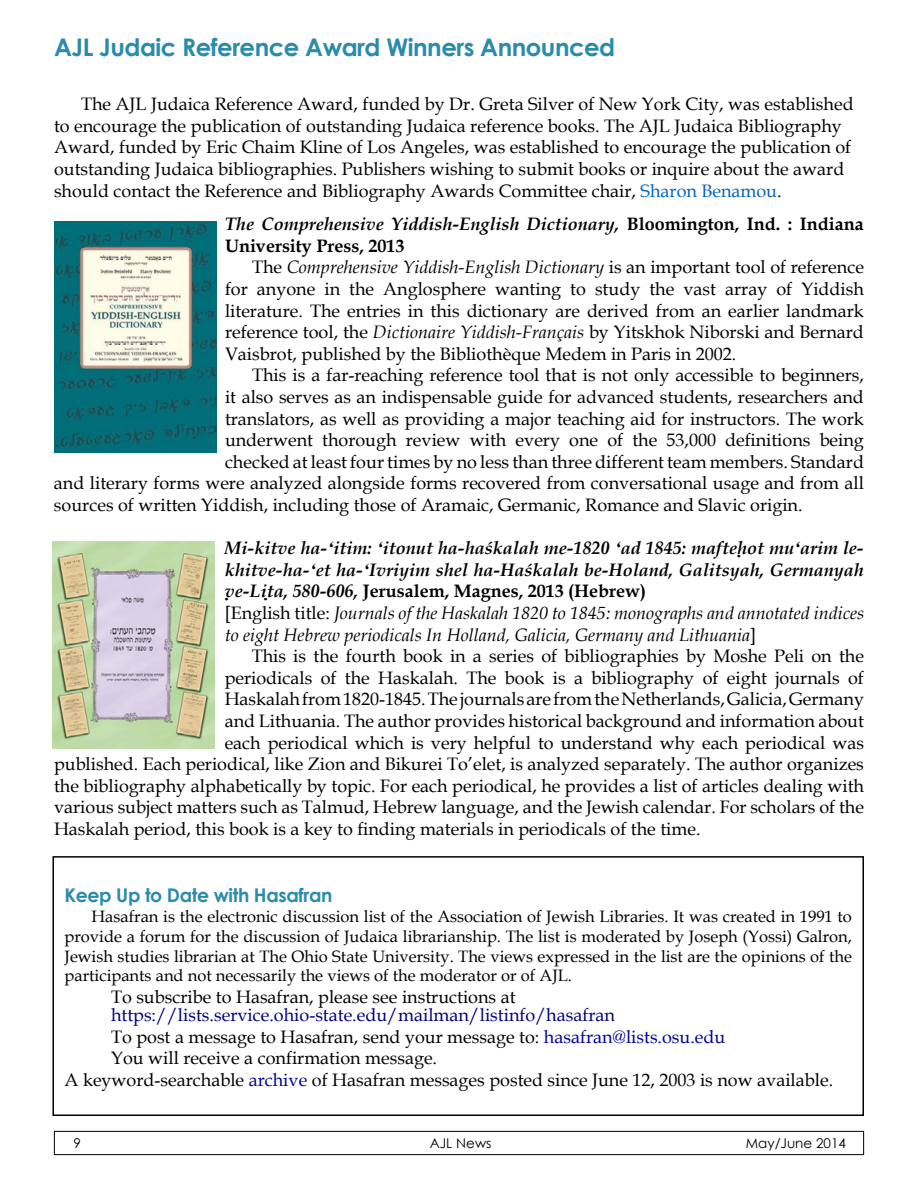
<style>
.page{position:relative;width:918px;height:1188px;background:#fff}
.page>*{position:absolute;margin:0;border:0;box-sizing:border-box;transform-origin:0 0}
.t1{font:700 24.3px "Century Gothic";letter-spacing:-.02em;color:#2a8bac}
.t2{font:700 18.9px "Century Gothic";letter-spacing:-.02em;color:#2a8bac}
.t3{font:18px/21.6px "Book Antiqua";color:#000}
.t4{font:italic 700 18px/21.6px "Book Antiqua";color:#000}
.t5{font:700 18px/21.6px "Book Antiqua";color:#000}
.t6{font:18px "Book Antiqua";color:#000080}
.t7{font:16.5px/19.8px "Book Antiqua";color:#000;text-align:justify}
.t8{font:13.5px "Century Gothic";color:#000}
.s1{color:#0563c1}
.s2{font-style:italic}
.s3{font-family:"Times New Roman"}
.s4{font-style:normal}
.s5{font-weight:400;font-style:normal}
.s6{font-weight:400}
.s7{color:#009}
</style>
<div class="page">
<div style="left:54px;top:1131px;width:810px;height:24px;border:1px solid #000"></div>
<img style="left:54px;top:221px;width:162px;height:232px">
<img style="left:53px;top:542px;width:161px;height:206px">
<div style="left:52px;top:856px;width:812px;height:260px;border:2px solid #000"></div>
<h1 class="t1" style="left:54px;top:29px;width:563px">AJL Judaic Reference Award Winners Announced</h1>
<p class="t3" style="left:54px;top:93px;width:801px;text-indent:27px">The AJL Judaica Reference Award, funded by Dr. Greta Silver of New York City, was established to encourage the publication of outstanding Judaica reference books. The AJL Judaica Bibliography Award, funded by Eric Chaim Kline of Los Angeles, was established to encourage the publication of outstanding Judaica bibliographies. Publishers wishing to submit books or inquire about the award should contact the Reference and Bibliography Awards Committee chair, <span class="s1">Sharon Benamou</span>.</p>
<p class="t5" style="left:225px;top:213px;width:640px"><span class="s2">The Comprehensive Yiddish-English Dictionary,</span> Bloomington, Ind. : Indiana<br>University Press, 2013</p>
<p class="t3" style="left:225px;top:256px;width:641px;text-align:justify;text-indent:27px">The <span class="s2">Comprehensive Yiddish-English Dictionary</span> is an important tool of reference for anyone in the Anglosphere wanting to study the vast array of Yiddish literature. The entries in this dictionary are derived from an earlier landmark reference tool, the <span class="s2">Dictionaire Yiddish-Français</span> by Yitskhok Niborski and Bernard Vaisbrot, published by the Bibliothèque Medem in Paris in 2002.</p>
<p class="t3" style="left:252px;top:364px;width:614px">This is a far-reaching reference tool that is not only accessible to beginners,</p>
<p class="t3" style="left:225px;top:386px;width:640px">it also serves as an indispensable guide for advanced students, researchers and</p>
<p class="t3" style="left:225px;top:407px;width:640px">translators, as well as providing a major teaching aid for instructors. The work</p>
<p class="t3" style="left:225px;top:429px;width:640px">underwent thorough review with every one of the 53,000 definitions being</p>
<p class="t3" style="left:225px;top:451px;width:641px">checked at least four times by no less than three different team members. Standard</p>
<p class="t3" style="left:54px;top:472px;width:812px">and literary forms were analyzed alongside forms recovered from conversational usage and from all</p>
<p class="t3" style="left:54px;top:494px;width:750px">sources of written Yiddish, including those of Aramaic, Germanic, Romance and Slavic origin.</p>
<p class="t4" style="left:225px;top:537px;width:641px">Mi-kitve ha-<span class="s3">ʻ</span>itim: <span class="s3">ʻ</span>itonut ha-haśkalah me-1820 <span class="s3">ʻ</span>ad 1845: mafteh<span class="s3">̣</span>ot mu<span class="s3">ʻ</span>arim le&shy;khitve-ha-<span class="s3">ʻ</span>et ha-<span class="s3">ʻ</span>Ivriyim shel ha-Haśkalah be-Holand, Galitsyah, Germanyah v<span class="s3">̣</span>e-Lit<span class="s3">̣</span>a, 580-606, <span class="s4">Jerusalem, Magnes, 2013 (Hebrew)<br></span><span class="s5">[English title:</span> <span class="s6">Journals of the Haskalah 1820 to 1845: monographs and annotated indices to eight Hebrew periodicals In Holland, Galicia, Germany and Lithuania</span><span class="s5">]</span></p>
<p class="t3" style="left:252px;top:645px;width:614px">This is the fourth book in a series of bibliographies by Moshe Peli on the</p>
<p class="t3" style="left:225px;top:667px;width:641px">periodicals of the Haskalah. The book is a bibliography of eight journals of</p>
<p class="t3" style="left:225px;top:688px;width:641px">Haskalah from 1820-1845. The journals are from the Netherlands, Galicia, Germany</p>
<p class="t3" style="left:225px;top:710px;width:641px">and Lithuania. The author provides historical background and information about</p>
<p class="t3" style="left:225px;top:731px;width:641px">each periodical which is very helpful to understand why each periodical was</p>
<p class="t3" style="left:54px;top:753px;width:811px">published. Each periodical, like Zion and Bikurei To’elet, is analyzed separately. The author organizes</p>
<p class="t3" style="left:54px;top:775px;width:812px">the bibliography alphabetically by topic. For each periodical, he provides a list of articles dealing with</p>
<p class="t3" style="left:54px;top:796px;width:812px">various subject matters such as Talmud, Hebrew language, and the Jewish calendar. For scholars of the</p>
<p class="t3" style="left:54px;top:818px;width:648px">Haskalah period, this book is a key to finding materials in periodicals of the time.</p>
<p class="t2" style="left:64px;top:881px;width:270px">Keep Up to Date with Hasafran</p>
<p class="t7" style="left:65px;top:906px;width:789px;text-indent:27px">Hasafran is the electronic discussion list of the Association of Jewish Libraries. It was created in 1991 to provide a forum for the discussion of Judaica librarianship. The list is moderated by Joseph (Yossi) Galron, Jewish studies librarian at The Ohio State University. The views expressed in the list are the opinions of the participants and not necessarily the views of the moderator or of AJL.</p>
<p class="t3" style="left:111px;top:986px;width:406px">To subscribe to Hasafran, please see instructions at</p>
<p class="t6" style="left:111px;top:1002px;width:505px">https://lists.service.ohio-state.edu/mailman/listinfo/hasafran</p>
<p class="t3" style="left:111px;top:1025px;width:616px">To post a message to Hasafran, send your message to: <span class="s7">hasafran@lists.osu.edu</span></p>
<p class="t3" style="left:111px;top:1047px;width:328px">You will receive a confirmation message.</p>
<p class="t3" style="left:65px;top:1068px;width:770px">A keyword-searchable <span class="s7">archive</span> of Hasafran messages posted since June 12, 2003 is now available.</p>
<p class="t8" style="left:74px;top:1133px;width:9px">9</p>
<p class="t8" style="left:430px;top:1134px;width:63px">AJL News</p>
<p class="t8" style="left:746px;top:1134px;width:102px">May/June 2014</p>
</div>
